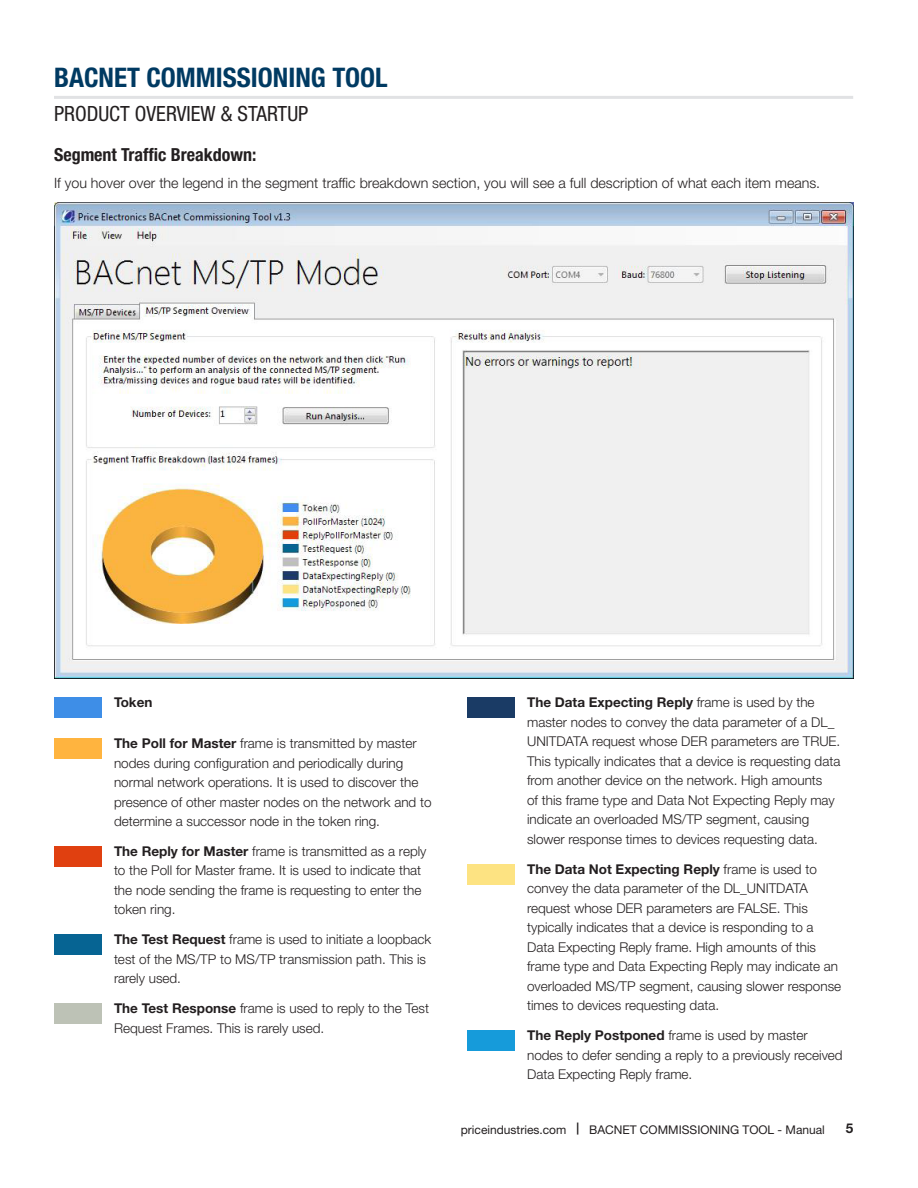
<style>
.page{position:relative;width:918px;height:1188px;background:#fff}
.page>*{position:absolute;margin:0;border:0;box-sizing:border-box;transform-origin:0 0}
.t1{font:700 condensed 27px "Helvetica Neue LT Std";color:#003a62}
.t2{font:condensed 21px "Helvetica Neue LT Std";color:#231f20}
.Title__1{font:700 condensed 18px "Helvetica Neue LT Std";color:#231f20}
.Body{font:300 14.25px "Helvetica Neue LT Std";color:#231f20}
.Body-2{font:300 13.5px/19.5px "Helvetica Neue LT Std";color:#231f20}
.Body-3{font:700 13.5px "Helvetica Neue LT Std";color:#231f20}
.t3{font:12px "Helvetica Neue LT Std";color:#231f20}
.s1{font-weight:700}
</style>
<div class="page">
<hr style="left:54px;top:96px;width:799px;height:3px;background:#e1e2e4">
<img style="left:54px;top:203px;width:799px;height:475px">
<div style="left:54px;top:698px;width:48px;height:20px;background:#3e8ee7"></div>
<div style="left:54px;top:738px;width:48px;height:21px;background:#ffb43f"></div>
<div style="left:54px;top:846px;width:48px;height:21px;background:#e04010"></div>
<div style="left:54px;top:935px;width:48px;height:20px;background:#066493"></div>
<div style="left:54px;top:1004px;width:48px;height:20px;background:#bdc2b6"></div>
<div style="left:467px;top:698px;width:48px;height:20px;background:#1a3b65"></div>
<div style="left:467px;top:864px;width:48px;height:21px;background:#fde382"></div>
<div style="left:467px;top:1030px;width:48px;height:21px;background:#169bda"></div>
<h1 class="t1" style="left:54px;top:61px;width:335px">BACnet Commissioning Tool</h1>
<h2 class="t2" style="left:54px;top:102px;width:256px">PRODUCT OVERVIEW &amp; STARTUP</h2>
<p class="Title__1" style="left:54px;top:144px;width:204px">Segment Traffic Breakdown:</p>
<p class="Body" style="left:54px;top:174px;width:768px">If you hover over the legend in the segment traffic breakdown section, you will see a full description of what each item means.</p>
<p class="Body-3" style="left:114px;top:694px;width:40px">Token</p>
<p class="Body-2" style="left:114px;top:733px;width:319px"><span class="s1">The Poll for Master</span> frame is transmitted by master nodes during configuration and periodically during normal network operations. It is used to discover the presence of other master nodes on the network and to determine a successor node in the token ring.</p>
<p class="Body-2" style="left:114px;top:841px;width:314px"><span class="s1">The Reply for Master</span> frame is transmitted as a reply to the Poll for Master frame. It is used to indicate that the node sending the frame is requesting to enter the token ring.</p>
<p class="Body-2" style="left:114px;top:930px;width:319px"><span class="s1">The Test Request</span> frame is used to initiate a loopback test of the MS/TP to MS/TP transmission path. This is rarely used.</p>
<p class="Body-2" style="left:114px;top:998px;width:317px"><span class="s1">The Test Response</span> frame is used to reply to the Test<br>Request Frames. This is rarely used.</p>
<p class="Body-2" style="left:527px;top:692px;width:315px"><span class="s1">The Data Expecting Reply</span> frame is used by the master nodes to convey the data parameter of a DL_ UNITDATA request whose DER parameters are TRUE.<br>This typically indicates that a device is requesting data from another device on the network. High amounts<br>of this frame type and Data Not Expecting Reply may indicate an overloaded MS/TP segment, causing slower response times to devices requesting data.</p>
<p class="Body-2" style="left:527px;top:859px;width:316px"><span class="s1">The Data Not Expecting Reply</span> frame is used to convey the data parameter of the DL_UNITDATA request whose DER parameters are FALSE. This typically indicates that a device is responding to a Data Expecting Reply frame. High amounts of this frame type and Data Expecting Reply may indicate an overloaded MS/TP segment, causing slower response times to devices requesting data.</p>
<p class="Body-2" style="left:527px;top:1025px;width:317px"><span class="s1">The Reply Postponed</span> frame is used by master nodes to defer sending a reply to a previously received<br>Data Expecting Reply frame.</p>
<p class="t3" style="left:461px;top:1122px;width:366px">priceindustries.com <span class="s1">|</span> BACnet Commissioning Tool - Manual</p>
<p class="Body-3" style="left:846px;top:1120px;width:9px">5</p>
</div>
